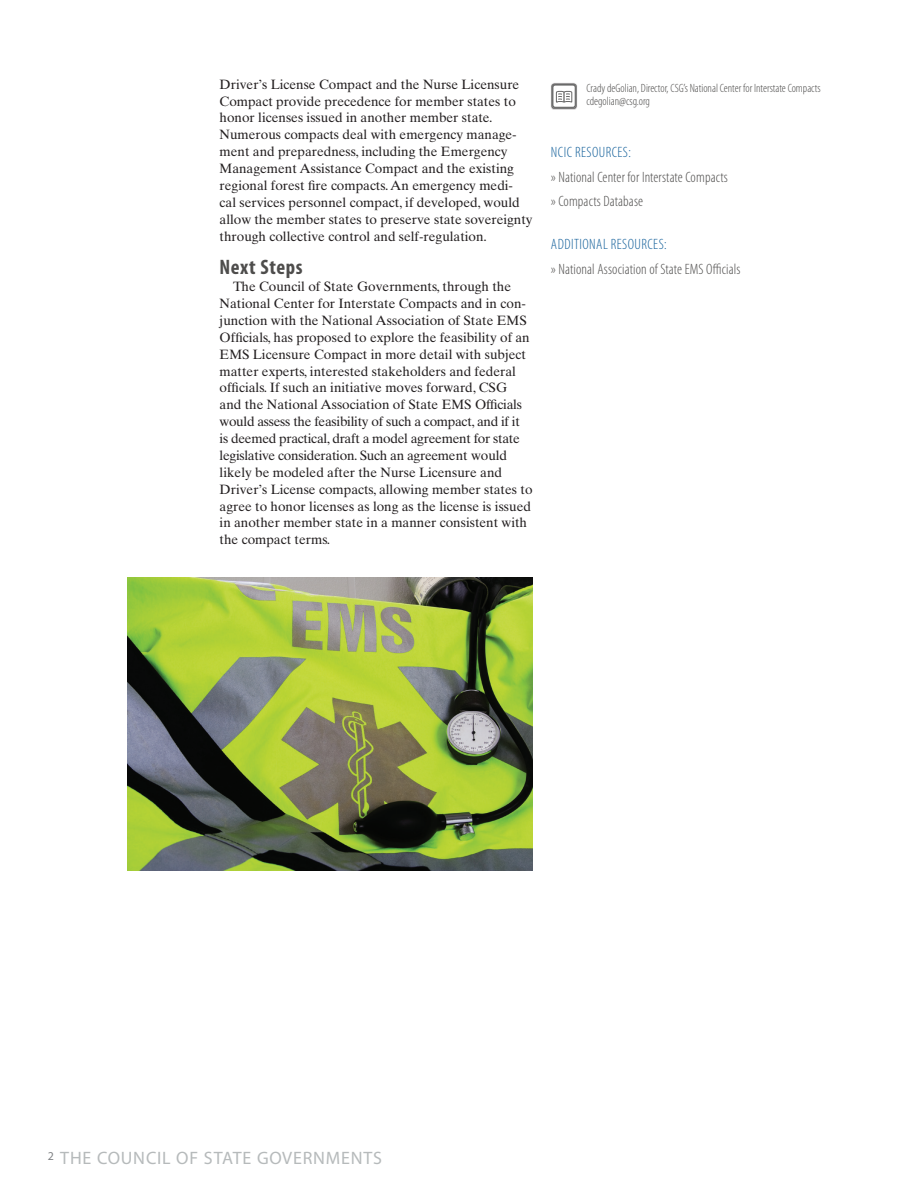
<style>
.page{position:relative;width:918px;height:1188px;background:#fff}
.page>*{position:absolute;margin:0;border:0;box-sizing:border-box;transform-origin:0 0}
.t1{font:700 condensed 21px "Myriad Pro";letter-spacing:.03em;color:#4e4d4c}
.t2{font:18px "Myriad Pro";letter-spacing:.045em;color:#b6babb}
.t3{font:300 condensed 15px/24.8px "Myriad Pro";letter-spacing:.01em;color:#4e4d4c}
.t4{font:300 condensed 15px "Myriad Pro";letter-spacing:.03em;color:#15619b}
.t5{font:13.5px/16.8px "Times Ten LT";color:#231f20}
.t6{font:300 condensed 12px/13.5px "Myriad Pro";color:#4e4d4c}
.t7{font:12px "Myriad Pro";color:#808285}
</style>
<div class="page">
<img style="left:551px;top:83px;width:26px;height:26px">
<div style="left:552px;top:84px;width:24px;height:24px;border:1px solid #666;border-radius:2px"></div>
<svg style="left:552px;top:85px;width:24px;height:23px"></svg>
<img style="left:128px;top:577px;width:405px;height:294px">
<p class="t5" style="left:220px;top:76px;width:315px">Driver’s License Compact and the Nurse Licensure Compact provide precedence for member states to honor licenses issued in another member state.<br>Numerous compacts deal with emergency manage&shy;ment and preparedness, including the Emergency Management Assistance Compact and the existing regional forest fire compacts. An emergency medi&shy;cal services personnel compact, if developed, would allow the member states to preserve state sovereignty through collective control and self-regulation.</p>
<h1 class="t1" style="left:220px;top:254px;width:85px">Next Steps</h1>
<p class="t5" style="left:220px;top:278px;width:314px;text-indent:14px">The Council of State Governments, through the National Center for Interstate Compacts and in con&shy;junction with the National Association of State EMS Officials, has proposed to explore the feasibility of an EMS Licensure Compact in more detail with subject matter experts, interested stakeholders and federal officials. If such an initiative moves forward, CSG<br>and the National Association of State EMS Officials would assess the feasibility of such a compact, and if it<br>is deemed practical, draft a model agreement for state legislative consideration. Such an agreement would likely be modeled after the Nurse Licensure and Driver’s License compacts, allowing member states to agree to honor licenses as long as the license is issued in another member state in a manner consistent with the compact terms.</p>
<p class="t6" style="left:586px;top:81px;width:236px">Crady deGolian, Director, CSG’s National Center for Interstate Compacts cdegolian@csg.org</p>
<p class="t4" style="left:551px;top:143px;width:81px">NCIC Resources:</p>
<p class="t3" style="left:551px;top:164px;width:179px">» National Center for Interstate Compacts » Compacts Database</p>
<p class="t4" style="left:551px;top:235px;width:117px">Additional Resources:</p>
<p class="t3" style="left:551px;top:256px;width:191px">» National Association of State EMS Officials</p>
<p class="t7" style="left:48px;top:1148px;width:8px">2</p>
<h2 class="t2" style="left:60px;top:1147px;width:314px">THE COUNCIL OF STATE GOVERNMENTS</h2>
</div>
